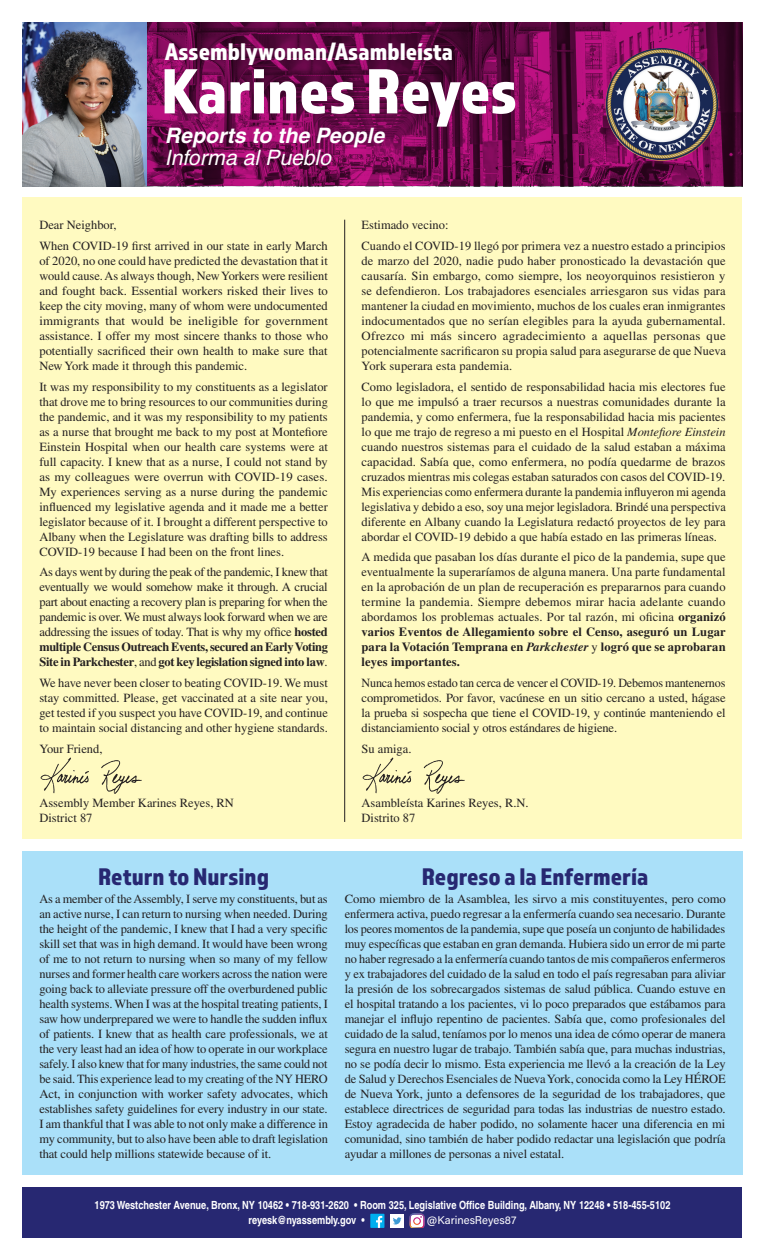
<style>
.page{position:relative;width:765px;height:1260px;background:#fff}
.page>*{position:absolute;margin:0;border:0;box-sizing:border-box;transform-origin:0 0}
.t1{font:66.25px "Almaq Refined";color:#fff}
.t2{font:25px "Almaq Refined";color:#272872}
.t3{font:25px "Almaq Refined";color:#fff}
.t4{font:italic 700 21.25px "Helvetica";color:#fff}
.t5{font:italic 21.25px "Helvetica";color:#fff}
.t6{font:12.5px/15px "Times";color:#231f20;text-align:justify}
.t7{font:700 condensed 11.25px/15px "Helvetica";color:#fff}
.t8{font:11.25px "Acumin Pro";color:#fff}
.s1{font-weight:700}
.s2{font-style:italic}
.s3{font-weight:700;font-style:italic}
</style>
<div class="page">
<div style="left:22px;top:197px;width:720px;height:642px;background:#fffac1"></div>
<svg style="left:146px;top:22px;width:596px;height:164px;background:#6d0a4c"></svg>
<div style="left:22px;top:1187px;width:720px;height:51px;background:#272872"></div>
<div style="left:370px;top:1214px;width:14px;height:14px;background:#00aeef"></div>
<svg style="left:376px;top:1216px;width:6px;height:12px"></svg>
<div style="left:390px;top:1214px;width:14px;height:14px;background:#fff"></div>
<svg style="left:393px;top:1217px;width:9px;height:7px"></svg>
<img style="left:410px;top:1214px;width:14px;height:14px">
<img style="left:22px;top:22px;width:124px;height:164px">
<img style="left:606px;top:48px;width:112px;height:113px;border-radius:56px">
<img style="left:40px;top:757px;width:102px;height:37px">
<img style="left:362px;top:757px;width:103px;height:37px">
<div style="left:22px;top:851px;width:323px;height:324px;background:#aae0f9"></div>
<div style="left:328px;top:851px;width:414px;height:324px;background:#aae0f9"></div>
<hr style="left:344px;top:220px;width:1px;height:602px;background:#231f20">
<h2 class="t3" style="left:165px;top:37px;width:290px">Assemblywoman/Asambleísta</h2>
<h1 class="t1" style="left:161px;top:51px;width:358px">Karines Reyes</h1>
<h3 class="t4" style="left:165px;top:122px;width:221px">Reports to the People</h3>
<h3 class="t5" style="left:165px;top:146px;width:168px">Informa al Pueblo</h3>
<p class="t6" style="left:39px;top:215px;width:290px;line-height:20.6px">Dear Neighbor,<br>When COVID-19 first arrived in our state in early March</p>
<p class="t6" style="left:39px;top:253px;width:290px">of 2020, no one could have predicted the devastation that it would cause. As always though, New Yorkers were resilient and fought back. Essential workers risked their lives to keep the city moving, many of whom were undocumented immigrants that would be ineligible for government assistance. I offer my most sincere thanks to those who potentially sacrificed their own health to make sure that New York made it through this pandemic.</p>
<p class="t6" style="left:39px;top:379px;width:290px">It was my responsibility to my constituents as a legislator that drove me to bring resources to our communities during the pandemic, and it was my responsibility to my patients as a nurse that brought me back to my post at Montefiore Einstein Hospital when our health care systems were at full capacity. I knew that as a nurse, I could not stand by as my colleagues were overrun with COVID-19 cases.<br>My experiences serving as a nurse during the pandemic influenced my legislative agenda and it made me a better legislator because of it. I brought a different perspective to Albany when the Legislature was drafting bills to address COVID-19 because I had been on the front lines.</p>
<p class="t6" style="left:39px;top:565px;width:290px">As days went by during the peak of the pandemic, I knew that eventually we would somehow make it through. A crucial part about enacting a recovery plan is preparing for when the pandemic is over. We must always look forward when we are addressing the issues of today. That is why my office <span class="s1">hosted multiple Census Outreach Events, secured an Early Voting Site in Parkchester</span>, and <span class="s1">got key legislation signed into law</span>.</p>
<p class="t6" style="left:39px;top:675px;width:290px">We have never been closer to beating COVID-19. We must stay committed. Please, get vaccinated at a site near you, get tested if you suspect you have COVID-19, and continue to maintain social distancing and other hygiene standards.</p>
<p class="t6" style="left:39px;top:741px;width:65px">Your Friend,</p>
<p class="t6" style="left:39px;top:795px;width:196px">Assembly Member Karines Reyes, RN<br>District 87</p>
<p class="t6" style="left:362px;top:215px;width:366px;line-height:20.6px">Estimado vecino:<br>Cuando el COVID-19 llegó por primera vez a nuestro estado a principios</p>
<p class="t6" style="left:362px;top:253px;width:366px">de marzo del 2020, nadie pudo haber pronosticado la devastación que causaría. Sin embargo, como siempre, los neoyorquinos resistieron y se defendieron. Los trabajadores esenciales arriesgaron sus vidas para mantener la ciudad en movimiento, muchos de los cuales eran inmigrantes indocumentados que no serían elegibles para la ayuda gubernamental.<br>Ofrezco mi más sincero agradecimiento a aquellas personas que potencialmente sacrificaron su propia salud para asegurarse de que Nueva York superara esta pandemia.</p>
<p class="t6" style="left:362px;top:379px;width:366px">Como legisladora, el sentido de responsabilidad hacia mis electores fue lo que me impulsó a traer recursos a nuestras comunidades durante la pandemia, y como enfermera, fue la responsabilidad hacia mis pacientes lo que me trajo de regreso a mi puesto en el Hospital <span class="s2">Montefiore Einstein </span>cuando nuestros sistemas para el cuidado de la salud estaban a máxima capacidad. Sabía que, como enfermera, no podía quedarme de brazos cruzados mientras mis colegas estaban saturados con casos del COVID-19.<br>Mis experiencias como enfermera durante la pandemia influyeron mi agenda legislativa y debido a eso, soy una mejor legisladora. Brindé una perspectiva diferente en Albany cuando la Legislatura redactó proyectos de ley para abordar el COVID-19 debido a que había estado en las primeras líneas.</p>
<p class="t6" style="left:362px;top:550px;width:366px">A medida que pasaban los días durante el pico de la pandemia, supe que eventualmente la superaríamos de alguna manera. Una parte fundamental en la aprobación de un plan de recuperación es prepararnos para cuando termine la pandemia. Siempre debemos mirar hacia adelante cuando abordamos los problemas actuales. Por tal razón, mi oficina <span class="s1">organizó varios Eventos de Allegamiento sobre el Censo, aseguró un Lugar para la Votación Temprana en</span> <span class="s3">Parkchester</span> y <span class="s1">logró que se aprobaran leyes importantes.</span></p>
<p class="t6" style="left:362px;top:675px;width:366px">Nunca hemos estado tan cerca de vencer el COVID-19. Debemos mantenernos comprometidos. Por favor, vacúnese en un sitio cercano a usted, hágase la prueba si sospecha que tiene el COVID-19, y continúe manteniendo el distanciamiento social y otros estándares de higiene.</p>
<p class="t6" style="left:362px;top:741px;width:51px">Su amiga.</p>
<p class="t6" style="left:362px;top:795px;width:169px">Asambleísta Karines Reyes, R.N.<br>Distrito 87</p>
<h2 class="t2" style="left:98px;top:862px;width:172px">Return to Nursing</h2>
<p class="t6" style="left:39px;top:891px;width:290px">As a member of the Assembly, I serve my constituents, but as an active nurse, I can return to nursing when needed. During the height of the pandemic, I knew that I had a very specific skill set that was in high demand. It would have been wrong of me to not return to nursing when so many of my fellow nurses and former health care workers across the nation were going back to alleviate pressure off the overburdened public health systems. When I was at the hospital treating patients, I saw how underprepared we were to handle the sudden influx of patients. I knew that as health care professionals, we at the very least had an idea of how to operate in our workplace safely. I also knew that for many industries, the same could not be said. This experience lead to my creating of the NY HERO Act, in conjunction with worker safety advocates, which establishes safety guidelines for every industry in our state.<br>I am thankful that I was able to not only make a difference in my community, but to also have been able to draft legislation that could help millions statewide because of it.</p>
<h2 class="t2" style="left:422px;top:862px;width:228px">Regreso a la Enfermería</h2>
<p class="t6" style="left:345px;top:891px;width:383px">Como miembro de la Asamblea, les sirvo a mis constituyentes, pero como enfermera activa, puedo regresar a la enfermería cuando sea necesario. Durante los peores momentos de la pandemia, supe que poseía un conjunto de habilidades muy específicas que estaban en gran demanda. Hubiera sido un error de mi parte no haber regresado a la enfermería cuando tantos de mis compañeros enfermeros y ex trabajadores del cuidado de la salud en todo el país regresaban para aliviar la presión de los sobrecargados sistemas de salud pública. Cuando estuve en el hospital tratando a los pacientes, vi lo poco preparados que estábamos para manejar el influjo repentino de pacientes. Sabía que, como profesionales del cuidado de la salud, teníamos por lo menos una idea de cómo operar de manera segura en nuestro lugar de trabajo. También sabía que, para muchas industrias, no se podía decir lo mismo. Esta experiencia me llevó a la creación de la Ley de Salud y Derechos Esenciales de Nueva York, conocida como la Ley HÉROE de Nueva York, junto a defensores de la seguridad de los trabajadores, que establece directrices de seguridad para todas las industrias de nuestro estado.<br>Estoy agradecida de haber podido, no solamente hacer una diferencia en mi comunidad, sino también de haber podido redactar una legislación que podría ayudar a millones de personas a nivel estatal.</p>
<p class="t7" style="left:249px;top:1198px;width:423px;text-indent:-154px">1973 Westchester Avenue, Bronx, NY 10462 • 718-931-2620 • Room 325, Legislative Office Building, Albany, NY 12248 • 518-455-5102 reyesk@nyassembly.gov •</p>
<p class="t8" style="left:427px;top:1212px;width:91px">@KarinesReyes87</p>
</div>
